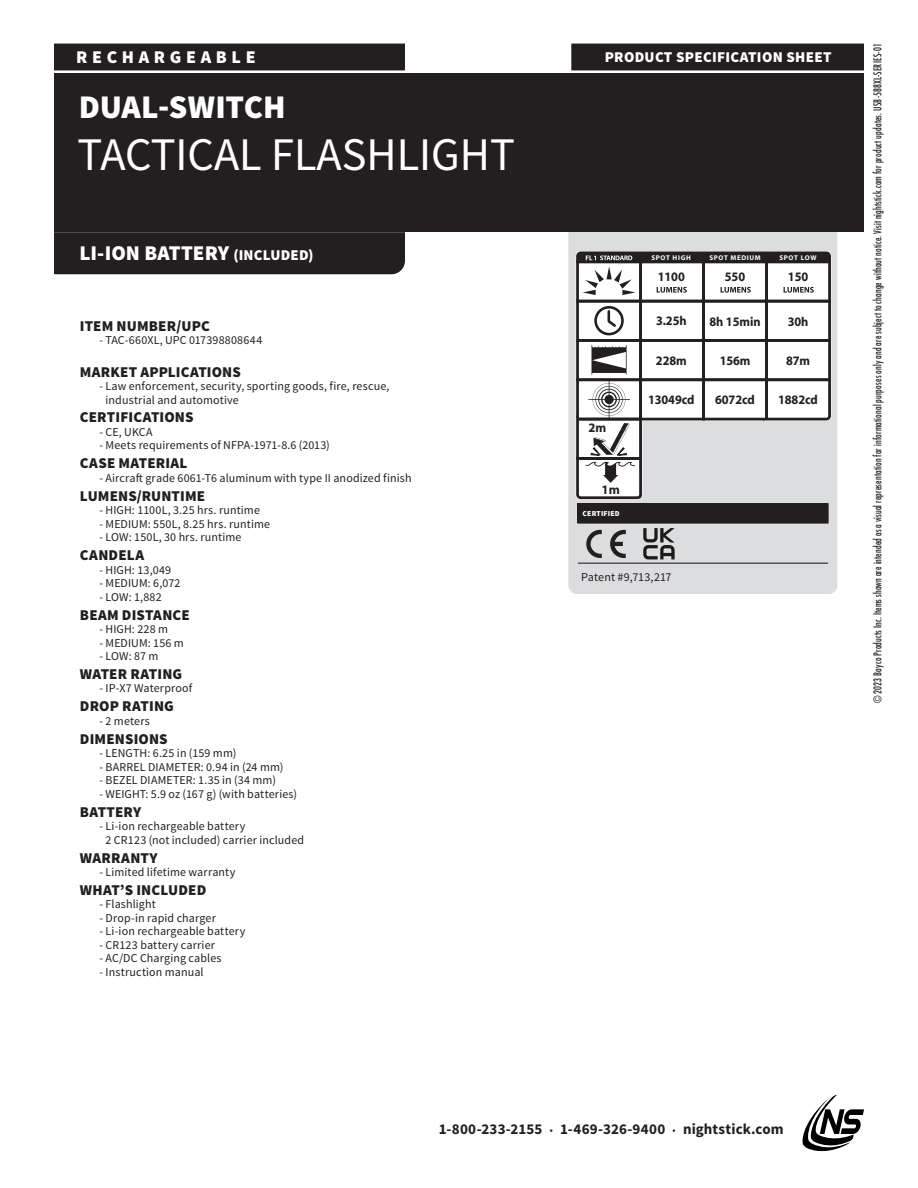
<style>
.page{position:relative;width:918px;height:1188px;background:#fff}
.page>*{position:absolute;margin:0;border:0;box-sizing:border-box;transform-origin:0 0}
.t1{font:46.8px "Source Sans Pro";color:#fff}
.t2{font:900 33px "Source Sans Pro";letter-spacing:-.005em;color:#fff}
.t3{font:900 21px "Source Sans Pro";color:#fff}
.t4{font:900 18px "Source Sans Pro";letter-spacing:.26em;color:#fff}
.t5{font:900 15px "Source Sans Pro";letter-spacing:.01em;color:#231f20}
.t6{font:700 15px "Source Sans Pro";letter-spacing:.005em;color:#231f20}
.t7{font:900 15px "Source Sans Pro";letter-spacing:.02em;color:#fff}
.t8{font:700 12.9px "Myriad";letter-spacing:-.01em;color:#231f20;scale:.95 1}
.t9{font:700 12.9px "Myriad";letter-spacing:-.01em;color:#231f20}
.t10{font:12px/13.5px "Source Sans Pro";letter-spacing:.01em;color:#231f20}
.Cell_Copy{font:condensed 10.5px "Futura";letter-spacing:.02em;color:#231f20;scale:.9 1}
.t11{font:900 7.5px "Source Sans Pro";letter-spacing:.025em;color:#fff}
.t12{font:700 6.9px "Myriad";letter-spacing:.09em;color:#fff}
.s1{font-size:15px}
.s2{font-size:9px}
</style>
<div class="page">
<div style="left:568px;top:200px;width:269px;height:394px;background:#dcdddf;border-radius:9px"></div>
<div style="left:54px;top:73px;width:810px;height:159px;background:#231f20"></div>
<div style="left:54px;top:44px;width:351px;height:26px;background:#231f20"></div>
<div style="left:571px;top:44px;width:293px;height:26px;background:#231f20"></div>
<div style="left:54px;top:232px;width:351px;height:42px;background:#231f20"></div>
<hr style="left:578px;top:563px;width:250px;height:1px;background:#231f20">
<svg style="left:802px;top:1095px;width:62px;height:57px"></svg>
<svg style="left:646px;top:559px;width:29px;height:1px"></svg>
<svg style="left:576px;top:251px;width:255px;height:308px"></svg>
<p class="t4" style="left:76px;top:45px;width:181px">RECHARGEABLE</p>
<p class="t7" style="left:605px;top:48px;width:228px">PRODUCT SPECIFICATION SHEET</p>
<p class="t2" style="left:79px;top:85px;width:208px">DUAL-SWITCH</p>
<p class="t1" style="left:77px;top:126px;width:439px">TACTICAL FLASHLIGHT</p>
<p class="t3" style="left:79px;top:239px;width:236px">LI-ION BATTERY <span class="s1">(INCLUDED)</span></p>
<p class="t5" style="left:80px;top:316px;width:131px">ITEM NUMBER/UPC</p>
<p class="t10" style="left:99px;top:334px;width:164px">- TAC-660XL, UPC 017398808644</p>
<p class="t5" style="left:80px;top:362px;width:162px">MARKET APPLICATIONS</p>
<p class="t10" style="left:106px;top:380px;width:285px;text-indent:-6px">- Law enforcement, security, sporting goods, fire, rescue, industrial and automotive</p>
<p class="t5" style="left:80px;top:408px;width:115px">CERTIFICATIONS</p>
<p class="t10" style="left:99px;top:425px;width:55px">- CE, UKCA</p>
<p class="t10" style="left:99px;top:439px;width:232px">- Meets requirements of NFPA-1971-8.6 (2013)</p>
<p class="t5" style="left:80px;top:454px;width:109px">CASE MATERIAL</p>
<p class="t10" style="left:99px;top:471px;width:314px">- Aircraft grade 6061-T6 aluminum with type II anodized finish</p>
<p class="t5" style="left:80px;top:486px;width:127px">LUMENS/RUNTIME</p>
<p class="t10" style="left:99px;top:504px;width:162px">- HIGH: 1100L, 3.25 hrs. runtime</p>
<p class="t10" style="left:99px;top:517px;width:172px">- MEDIUM: 550L, 8.25 hrs. runtime</p>
<p class="t10" style="left:99px;top:531px;width:144px">- LOW: 150L, 30 hrs. runtime</p>
<p class="t5" style="left:80px;top:545px;width:66px">CANDELA</p>
<p class="t10" style="left:99px;top:563px;width:73px">- HIGH: 13,049</p>
<p class="t10" style="left:99px;top:577px;width:83px">- MEDIUM: 6,072</p>
<p class="t10" style="left:99px;top:590px;width:64px">- LOW: 1,882</p>
<p class="t5" style="left:80px;top:605px;width:111px">BEAM DISTANCE</p>
<p class="t10" style="left:99px;top:623px;width:70px">- HIGH: 228 m</p>
<p class="t10" style="left:99px;top:636px;width:86px">- MEDIUM: 156 m</p>
<p class="t10" style="left:99px;top:650px;width:61px">- LOW: 87 m</p>
<p class="t5" style="left:80px;top:664px;width:104px">WATER RATING</p>
<p class="t10" style="left:99px;top:682px;width:94px">- IP-X7 Waterproof</p>
<p class="t5" style="left:80px;top:697px;width:96px">DROP RATING</p>
<p class="t10" style="left:99px;top:714px;width:52px">- 2 meters</p>
<p class="t5" style="left:80px;top:729px;width:89px">DIMENSIONS</p>
<p class="t10" style="left:99px;top:747px;width:138px">- LENGTH: 6.25 in (159 mm)</p>
<p class="t10" style="left:99px;top:760px;width:186px">- BARREL DIAMETER: 0.94 in (24 mm)</p>
<p class="t10" style="left:99px;top:774px;width:178px">- BEZEL DIAMETER: 1.35 in (34 mm)</p>
<p class="t10" style="left:99px;top:787px;width:199px">- WEIGHT: 5.9 oz (167 g) (with batteries)</p>
<p class="t5" style="left:80px;top:802px;width:63px">BATTERY</p>
<p class="t10" style="left:106px;top:820px;width:200px;text-indent:-6px">- Li-ion rechargeable battery<br>2 CR123 (not included) carrier included</p>
<p class="t5" style="left:80px;top:848px;width:79px">WARRANTY</p>
<p class="t10" style="left:99px;top:866px;width:138px">- Limited lifetime warranty</p>
<p class="t5" style="left:80px;top:880px;width:128px">WHAT’S INCLUDED</p>
<p class="t10" style="left:99px;top:898px;width:58px">- Flashlight</p>
<p class="t10" style="left:99px;top:911px;width:118px">- Drop-in rapid charger</p>
<p class="t10" style="left:99px;top:925px;width:147px">- Li-ion rechargeable battery</p>
<p class="t10" style="left:99px;top:938px;width:117px">- CR123 battery carrier</p>
<p class="t10" style="left:99px;top:952px;width:124px">- AC/DC Charging cables</p>
<p class="t10" style="left:99px;top:965px;width:106px">- Instruction manual</p>
<p class="t12" style="left:651px;top:255px;width:41px">SPOT HIGH</p>
<p class="t12" style="left:779px;top:255px;width:39px">SPOT LOW</p>
<p class="t12" style="left:709px;top:255px;width:53px">SPOT MEDIUM</p>
<p class="t9" style="left:589px;top:421px;width:19px">2m</p>
<p class="t9" style="left:602px;top:483px;width:20px">1m</p>
<p class="t11" style="left:583px;top:509px;width:39px">CERTIFIED</p>
<p class="t8" style="left:658px;top:270px;width:30px">1100</p>
<p class="t8" style="left:725px;top:270px;width:23px">550</p>
<p class="t8" style="left:788px;top:270px;width:23px">150</p>
<p class="t8" style="left:656px;top:315px;width:34px">3.25h</p>
<p class="t8" style="left:709px;top:315px;width:55px">8h 15min</p>
<p class="t8" style="left:788px;top:315px;width:23px">30h</p>
<p class="t8" style="left:656px;top:354px;width:34px">228m</p>
<p class="t8" style="left:648px;top:393px;width:51px">13049cd</p>
<p class="t8" style="left:720px;top:354px;width:34px">156m</p>
<p class="t8" style="left:715px;top:393px;width:43px">6072cd</p>
<p class="t8" style="left:786px;top:354px;width:27px">87m</p>
<p class="t8" style="left:778px;top:393px;width:43px">1882cd</p>
<p class="t10" style="left:581px;top:571px;width:92px">Patent #9,713,217</p>
<p class="Cell_Copy" style="left:871px;top:703px;width:735px;rotate:-90deg">© 2023 Bayco Products Inc. Items shown are intended as a visual representation for informational purposes only and are subject to change without notice. Visit nightstick.com for product updates. USB-588XL-SERIES-01</p>
<p class="t6" style="left:439px;top:1119px;width:346px">1-800-233-2155 <span class="s2">•</span> 1-469-326-9400 <span class="s2">•</span> nightstick.com</p>
</div>
